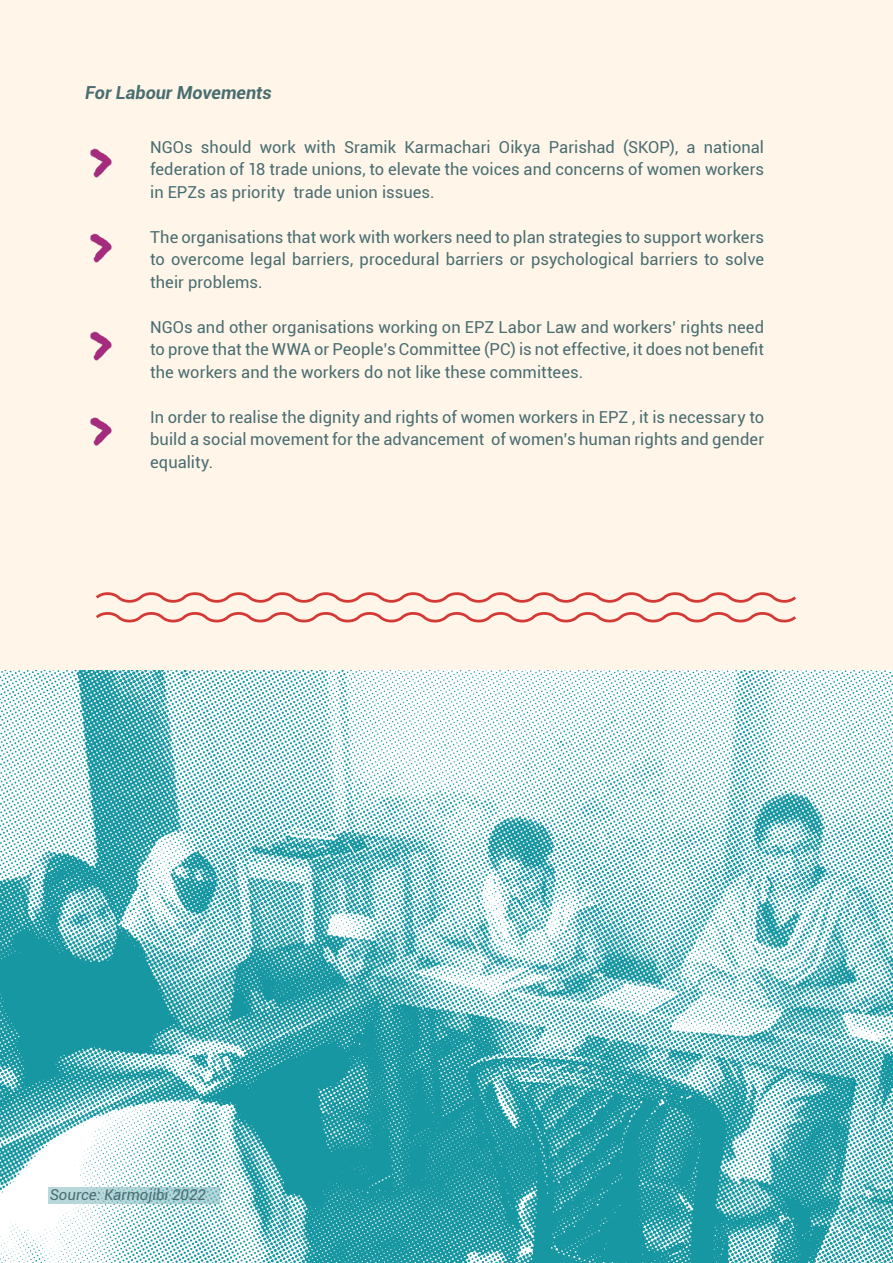
<style>
.page{position:relative;width:893px;height:1263px;background:#fff5e8}
.page>*{position:absolute;margin:0;border:0;box-sizing:border-box;transform-origin:0 0}
.t1{font:italic 700 18px "Roboto";color:#496d70}
.t2{font:16.5px/22.5px "Roboto";letter-spacing:.005em;color:#496d70;text-align:justify}
.t3{font:italic 15px "Roboto";color:#496d70}
</style>
<div class="page">
<img style="left:0;top:671px;width:893px;height:592px">
<svg style="left:96px;top:592px;width:700px;height:31px"></svg>
<img style="left:90px;top:148px;width:22px;height:30px">
<img style="left:90px;top:233px;width:22px;height:30px">
<img style="left:90px;top:331px;width:22px;height:30px">
<img style="left:90px;top:417px;width:22px;height:29px">
<svg style="left:48px;top:1187px;width:171px;height:16px;background:#abd2d6"></svg>
<p class="t1" style="left:85px;top:79px;width:188px">For Labour Movements</p>
<p class="t2" style="left:150px;top:135px;width:615px">NGOs should work with Sramik Karmachari Oikya Parishad (SKOP), a national federation of 18 trade unions, to elevate the voices and concerns of women workers in EPZs as priority trade union issues.</p>
<p class="t2" style="left:150px;top:225px;width:615px">The organisations that work with workers need to plan strategies to support workers to overcome legal barriers, procedural barriers or psychological barriers to solve their problems.</p>
<p class="t2" style="left:150px;top:315px;width:615px">NGOs and other organisations working on EPZ Labor Law and workers’ rights need to prove that the WWA or People’s Committee (PC) is not effective, it does not benefit the workers and the workers do not like these committees.</p>
<p class="t2" style="left:150px;top:405px;width:615px">In order to realise the dignity and rights of women workers in EPZ , it is necessary to build a social movement for the advancement of women’s human rights and gender equality.</p>
<p class="t3" style="left:50px;top:1184px;width:158px">Source: Karmojibi 2022</p>
</div>
